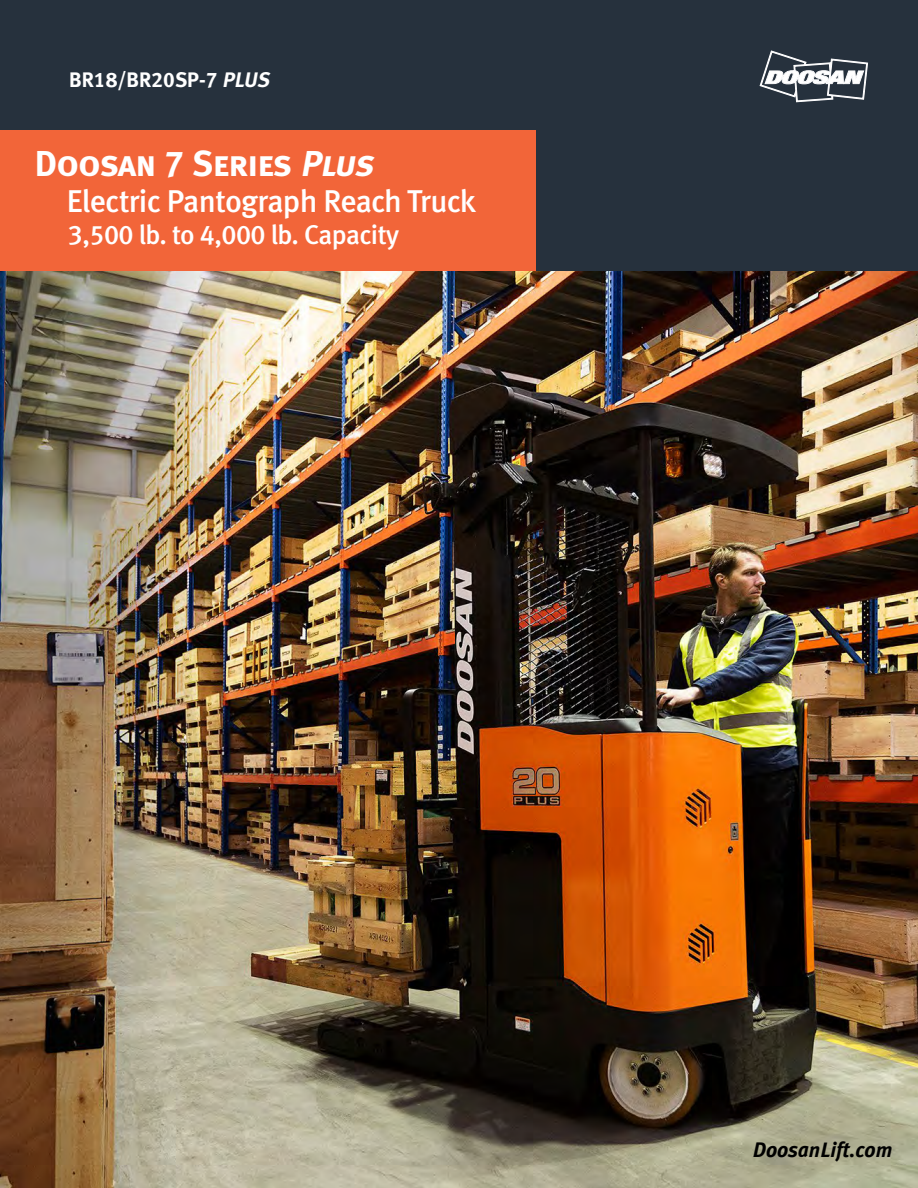
<style>
.page{position:relative;width:918px;height:1188px;background:#fff}
.page>*{position:absolute;margin:0;border:0;box-sizing:border-box;transform-origin:0 0}
.t1{font:36px "Meta Bold LF Caps";letter-spacing:-.02em;color:#fff}
.t2{font:31.5px "Meta Medium LF";letter-spacing:-.02em;color:#fff}
.t3{font:27px "Meta Medium LF";letter-spacing:-.02em;color:#fff}
.t4{font:21px "Meta Bold LF";color:#fff}
.t5{font:italic 700 21px "Meta Plus";color:#000}
.s1{font-style:italic}
</style>
<div class="page">
<img style="left:0;top:272px;width:918px;height:916px">
<div style="left:0;top:0;width:918px;height:271px;background:#26313d"></div>
<div style="left:0;top:130px;width:535px;height:140px;background:#f26539"></div>
<svg style="left:759px;top:50px;width:109px;height:52px"></svg>
<p class="t4" style="left:69px;top:67px;width:206px">BR18/BR20SP-7 <span class="s1">PLUS</span></p>
<p class="t1" style="left:35px;top:143px;width:347px">Doosan 7 Series <span class="s1">Plus</span></p>
<p class="t2" style="left:67px;top:183px;width:411px">Electric Pantograph Reach Truck</p>
<p class="t3" style="left:68px;top:219px;width:333px">3,500 lb. to 4,000 lb. Capacity</p>
<p class="t5" style="left:753px;top:1137px;width:141px">DoosanLift.com</p>
</div>
